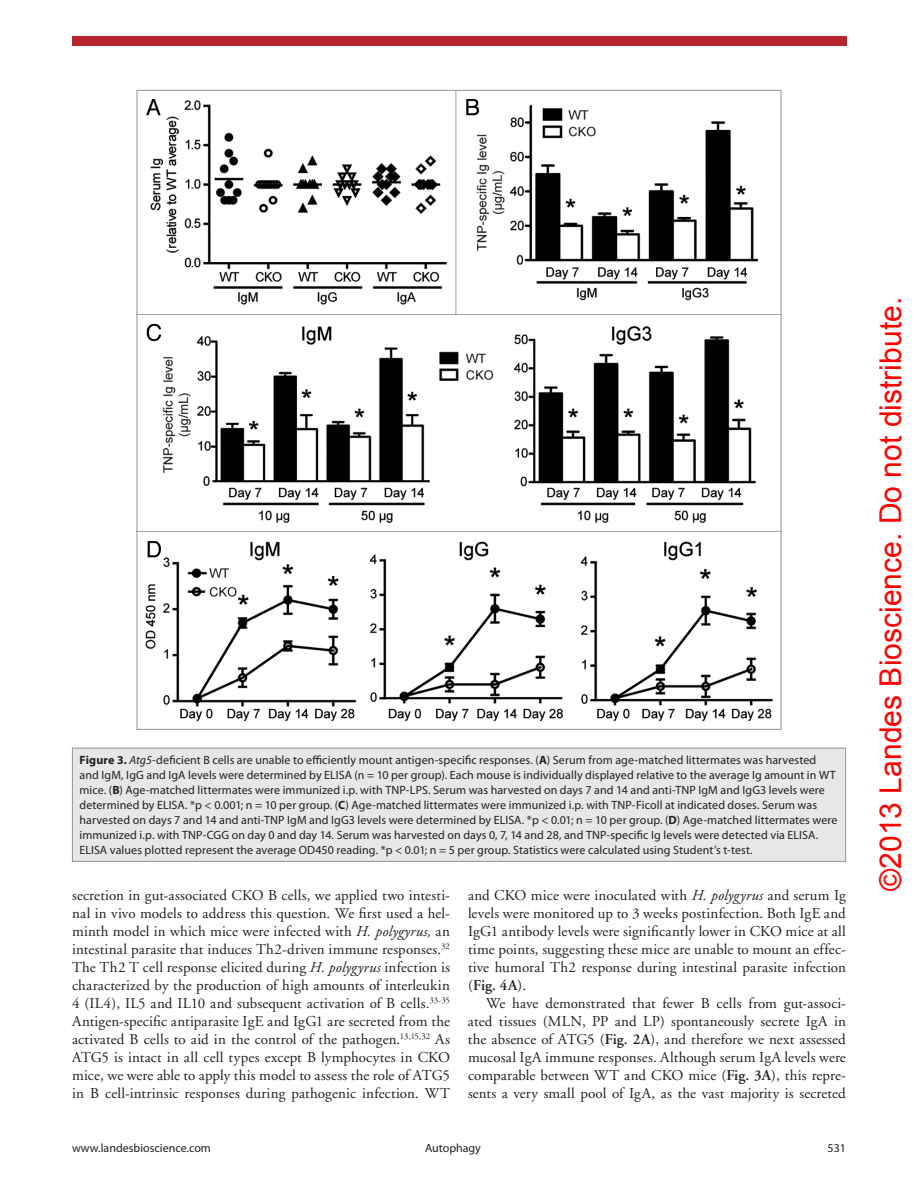
<style>
.page{position:relative;width:918px;height:1188px;background:#fff}
.page>*{position:absolute;margin:0;border:0;box-sizing:border-box;transform-origin:0 0}
.t1{font:30.15px "Arial";color:#f00}
.t2{font:15px/18px "Adobe Garamond";letter-spacing:.01em;color:#231f20;text-align:justify}
.t3{font:12px/15px "Myriad Pro";letter-spacing:.005em;color:#231f20}
.s1{font-weight:700}
.s2{font-style:italic}
.s3{font-weight:600}
</style>
<div class="page">
<div style="left:72px;top:36px;width:774px;height:10px;background:#b7262b"></div>
<img style="left:139px;top:92px;width:640px;height:630px">
<div style="left:72px;top:748px;width:774px;height:113px;background:#e6e7e9"></div>
<div style="left:72px;top:748px;width:774px;height:114px;border:1px solid #939598"></div>
<p class="t3" style="left:80px;top:753px;width:760px"><span class="s1">Figure 3.</span> <span class="s2">Atg5</span>-deficient B cells are unable to efficiently mount antigen-specific responses. (<span class="s1">A</span>) Serum from age-matched littermates was harvested and IgM, IgG and IgA levels were determined by ELIS A (n = 10 per group). Each mouse is individually displayed relative to the average Ig amount in WT mice. (<span class="s1">B</span>) Age-matched littermates were immunized i.p. with TNP-LPS. Serum was harvested on days 7 and 14 and anti-TNP IgM and IgG3 levels were determined by ELIS A. *p &lt; 0.001; n = 10 per group. (<span class="s1">C</span>) Age-matched littermates were immunized i.p. with TNP-Ficoll at indicated doses. Serum was harvested on days 7 and 14 and anti-TNP IgM and IgG3 levels were determined by ELIS A. *p &lt; 0.01; n = 10 per group. (<span class="s1">D</span>) Age-matched littermates were immunized i.p. with TNP-CGG on day 0 and day 14. Serum was harvested on days 0, 7, 14 and 28, and TNP-specific I g levels were detected via ELIS A.<br>ELIS A values plotted represent the average OD450 reading. *p &lt; 0.01; n = 5 per group. Statistics were calculated using Student’s t-test.</p>
<p class="t2" style="left:72px;top:887px;width:379px">secretion in gut-associated CKO B cells, we applied two intesti&shy;nal in vivo models to address this question. We first used a hel&shy;minth model in which mice were infected with <span class="s2">H. polygyrus,</span> an intestinal parasite that induces Th2-driven immune responses.<sup>32<br></sup>The Th2 T cell response elicited during <span class="s2">H. polygyrus</span> infection is characterized by the production of high amounts of interleukin 4 (IL4), IL5 and IL10 and subsequent activation of B cells.<sup>33-35<br></sup>Antigen-specific antiparasite IgE and IgG1 are secreted from the activated B cells to aid in the control of the pathogen.<sup>13,15,32</sup> As ATG5 is intact in all cell types except B lymphocytes in CKO mice, we were able to apply this model to assess the role of ATG5 in B cell-intrinsic responses during pathogenic infection. WT</p>
<p class="t2" style="left:468px;top:887px;width:380px">and CKO mice were inoculated with <span class="s2">H. polygyrus</span> and serum Ig levels were monitored up to 3 weeks postinfection. Both IgE and IgG1 antibody levels were significantly lower in CKO mice at all time points, suggesting these mice are unable to mount an effec&shy;tive humoral Th2 response during intestinal parasite infection (<span class="s3">Fig. 4A</span>).</p>
<p class="t2" style="left:468px;top:995px;width:379px;text-indent:18px">We have demonstrated that fewer B cells from gut-associ&shy;ated tissues (MLN, PP and LP) spontaneously secrete IgA in the absence of ATG5 (<span class="s3">Fig. 2A</span>), and therefore we next assessed mucosal IgA immune responses. Although serum IgA levels were comparable between WT and CKO mice (<span class="s3">Fig. 3A</span>), this repre&shy;sents a very small pool of IgA, as the vast majority is secreted</p>
<p class="t3" style="left:72px;top:1140px;width:140px">www.landesbioscience.com</p>
<p class="t3" style="left:425px;top:1140px;width:57px">Autophagy</p>
<p class="t3" style="left:828px;top:1140px;width:20px">531</p>
<h1 class="t1" style="left:871px;top:891px;width:595px;rotate:-90deg">©2013 Landes Bioscience. Do not distribute.</h1>
</div>
